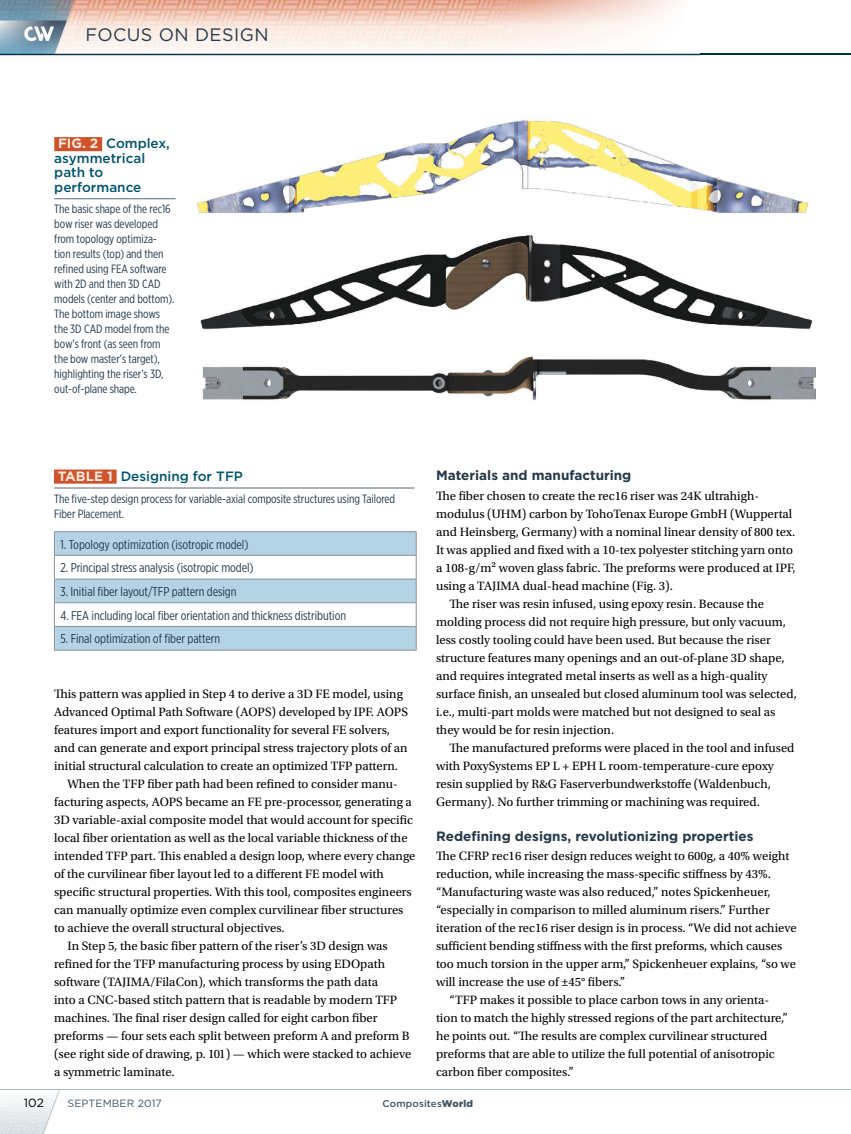
<style>
.page{position:relative;width:851px;height:1134px;background:#fff}
.page>*{position:absolute;margin:0;border:0;box-sizing:border-box;transform-origin:0 0}
.t1{font:18px "Gotham";letter-spacing:.025em;color:#243949}
.t2{font:700 13.5px "Gotham";color:#243949}
.t3{font:500 13.5px/14.4px "Gotham";color:#00536c}
.t4{font:12.75px "Utopia Std";color:#000}
.t5{font:12.75px "Gotham X Narrow";letter-spacing:-.005em;color:#243949}
.t6{font:12px/15px "Gotham X Narrow";letter-spacing:-.005em;color:#243949}
.t7{font:12px "Gotham";color:#000}
.t8{font:10.5px "Gotham";letter-spacing:.01em;color:#3e5464}
.t9{font:500 9.75px "Gotham";letter-spacing:.01em;color:#3e5464}
.s1{font-weight:700;color:#fbeadf}
.s2{font-weight:900}
</style>
<div class="page">
<hr style="left:0;top:53px;width:850px;height:2px;background:#003145">
<img style="left:0;top:1090px;width:60px;height:44px">
<img style="left:0;top:0;width:699px;height:57px">
<img style="left:200px;top:235px;width:613px;height:95px">
<img style="left:196px;top:119px;width:613px;height:96px">
<img style="left:202px;top:356px;width:614px;height:44px">
<hr style="left:0;top:1089px;width:850px;height:1px;background:#a8b8c0">
<svg style="left:24px;top:26px;width:30px;height:15px"></svg>
<div style="left:54px;top:137px;width:48px;height:14px;background:#cf532a"></div>
<hr style="left:54px;top:198px;width:121px;height:1px;background:#526676">
<hr style="left:54px;top:488px;width:360px;height:1px;background:#526676">
<div style="left:54px;top:470px;width:63px;height:14px;background:#cf532a"></div>
<svg style="left:55px;top:532px;width:361px;height:118px;fill:#b4d3e5"></svg>
<hr style="left:54px;top:531px;width:362px;height:1px;background:#8f9295">
<hr style="left:54px;top:555px;width:362px;height:1px;background:#8f9295">
<hr style="left:54px;top:579px;width:362px;height:1px;background:#8f9295">
<hr style="left:54px;top:602px;width:362px;height:1px;background:#8f9295">
<hr style="left:54px;top:626px;width:362px;height:1px;background:#8f9295">
<svg style="left:54px;top:532px;width:1px;height:118px"></svg>
<svg style="left:416px;top:532px;width:1px;height:118px"></svg>
<hr style="left:54px;top:650px;width:362px;height:1px;background:#8f9295">
<p class="t1" style="left:85px;top:26px;width:185px">FOCUS ON DESIGN</p>
<p class="t3" style="left:54px;top:137px;width:117px"><span class="s1">FIG. 2</span> Complex, asymmetrical path to performance</p>
<p class="t6" style="left:54px;top:203px;width:122px">The basic shape of the rec16 bow riser was developed from topology optimiza&shy;tion results (top) and then refined using FEA software with 2D and then 3D CAD models (center and bottom).<br>The bottom image shows the 3D CAD model from the bow’s front (as seen from the bow master’s target), highlighting the riser’s 3D, out-of-plane shape.</p>
<p class="t3" style="left:58px;top:469px;width:187px"><span class="s1">TABLE 1</span> Designing for TFP</p>
<p class="t6" style="left:54px;top:492px;width:343px">The five-step design process for variable-axial composite structures using Tailored<br>Fiber Placement.</p>
<p class="t5" style="left:60px;top:540px;width:189px">1. Topology optimization (isotropic model)</p>
<p class="t5" style="left:60px;top:563px;width:195px">2. Principal stress analysis (isotropic model)</p>
<p class="t5" style="left:60px;top:587px;width:178px">3. Initial fiber layout/TFP pattern design</p>
<p class="t5" style="left:60px;top:611px;width:287px">4. FEA including local fiber orientation and thickness distribution</p>
<p class="t5" style="left:60px;top:634px;width:161px">5. Final optimization of fiber pattern</p>
<p class="t4" style="left:54px;top:689px;width:350px">This pattern was applied in Step 4 to derive a 3D FE model, using</p>
<p class="t4" style="left:54px;top:707px;width:355px">Advanced Optimal Path Software (AOPS) developed by IPF. AOPS</p>
<p class="t4" style="left:54px;top:725px;width:337px">features import and export functionality for several FE solvers,</p>
<p class="t4" style="left:54px;top:743px;width:355px">and can generate and export principal stress trajectory plots of an</p>
<p class="t4" style="left:54px;top:761px;width:345px">initial structural calculation to create an optimized TFP pattern.</p>
<p class="t4" style="left:68px;top:779px;width:332px">When the TFP fiber path had been refined to consider manu-</p>
<p class="t4" style="left:54px;top:797px;width:359px">facturing aspects, AOPS became an FE pre-processor, generating a</p>
<p class="t4" style="left:54px;top:815px;width:360px">3D variable-axial composite model that would account for specific</p>
<p class="t4" style="left:54px;top:833px;width:355px">local fiber orientation as well as the local variable thickness of the</p>
<p class="t4" style="left:54px;top:851px;width:363px">intended TFP part. This enabled a design loop, where every change</p>
<p class="t4" style="left:54px;top:869px;width:331px">of the curvilinear fiber layout led to a different FE model with</p>
<p class="t4" style="left:54px;top:887px;width:359px">specific structural properties. With this tool, composites engineers</p>
<p class="t4" style="left:54px;top:905px;width:351px">can manually optimize even complex curvilinear fiber structures</p>
<p class="t4" style="left:54px;top:923px;width:232px">to achieve the overall structural objectives.</p>
<p class="t4" style="left:68px;top:941px;width:322px">In Step 5, the basic fiber pattern of the riser’s 3D design was</p>
<p class="t4" style="left:54px;top:959px;width:332px">refined for the TFP manufacturing process by using EDOpath</p>
<p class="t4" style="left:54px;top:977px;width:325px">software (TAJIMA/FilaCon), which transforms the path data</p>
<p class="t4" style="left:54px;top:995px;width:345px">into a CNC-based stitch pattern that is readable by modern TFP</p>
<p class="t4" style="left:54px;top:1013px;width:325px">machines. The final riser design called for eight carbon fiber</p>
<p class="t4" style="left:54px;top:1031px;width:357px">preforms — four sets each split between preform A and preform B</p>
<p class="t4" style="left:54px;top:1049px;width:359px">(see right side of drawing, p. 101) — which were stacked to achieve</p>
<p class="t4" style="left:54px;top:1067px;width:122px">a symmetric laminate.</p>
<p class="t2" style="left:436px;top:470px;width:197px">Materials and manufacturing</p>
<p class="t4" style="left:436px;top:491px;width:324px">The fiber chosen to create the rec16 riser was 24K ultrahigh-</p>
<p class="t4" style="left:436px;top:509px;width:358px">modulus (UHM) carbon by TohoTenax Europe GmbH (Wuppertal</p>
<p class="t4" style="left:436px;top:527px;width:361px">and Heinsberg, Germany) with a nominal linear density of 800 tex.</p>
<p class="t4" style="left:436px;top:545px;width:358px">It was applied and fixed with a 10-tex polyester stitching yarn onto</p>
<p class="t4" style="left:436px;top:563px;width:361px">a 108-g/m² woven glass fabric. The preforms were produced at IPF,</p>
<p class="t4" style="left:436px;top:581px;width:238px">using a TAJIMA dual-head machine (Fig. 3).</p>
<p class="t4" style="left:449px;top:599px;width:316px">The riser was resin infused, using epoxy resin. Because the</p>
<p class="t4" style="left:436px;top:617px;width:351px">molding process did not require high pressure, but only vacuum,</p>
<p class="t4" style="left:436px;top:635px;width:336px">less costly tooling could have been used. But because the riser</p>
<p class="t4" style="left:436px;top:653px;width:350px">structure features many openings and an out-of-plane 3D shape,</p>
<p class="t4" style="left:436px;top:671px;width:333px">and requires integrated metal inserts as well as a high-quality</p>
<p class="t4" style="left:436px;top:689px;width:362px">surface finish, an unsealed but closed aluminum tool was selected,</p>
<p class="t4" style="left:436px;top:707px;width:341px">i.e., multi-part molds were matched but not designed to seal as</p>
<p class="t4" style="left:436px;top:725px;width:180px">they would be for resin injection.</p>
<p class="t4" style="left:449px;top:743px;width:346px">The manufactured preforms were placed in the tool and infused</p>
<p class="t4" style="left:436px;top:761px;width:339px">with PoxySystems EP L + EPH L room-temperature-cure epoxy</p>
<p class="t4" style="left:436px;top:779px;width:336px">resin supplied by R&amp;G Faserverbundwerkstoffe (Waldenbuch,</p>
<p class="t4" style="left:436px;top:797px;width:325px">Germany). No further trimming or machining was required.</p>
<p class="t2" style="left:436px;top:832px;width:319px">Redefining designs, revolutionizing properties</p>
<p class="t4" style="left:436px;top:851px;width:355px">The CFRP rec16 riser design reduces weight to 600g, a 40% weight</p>
<p class="t4" style="left:436px;top:869px;width:336px">reduction, while increasing the mass-specific stiffness by 43%.</p>
<p class="t4" style="left:436px;top:887px;width:336px">“Manufacturing waste was also reduced,” notes Spickenheuer,</p>
<p class="t4" style="left:436px;top:905px;width:335px">“especially in comparison to milled aluminum risers.” Further</p>
<p class="t4" style="left:436px;top:923px;width:362px">iteration of the rec16 riser design is in process. “We did not achieve</p>
<p class="t4" style="left:436px;top:941px;width:348px">sufficient bending stiffness with the first preforms, which causes</p>
<p class="t4" style="left:436px;top:959px;width:361px">too much torsion in the upper arm,” Spickenheuer explains, “so we</p>
<p class="t4" style="left:436px;top:977px;width:190px">will increase the use of ±45° fibers.”</p>
<p class="t4" style="left:449px;top:995px;width:321px">“TFP makes it possible to place carbon tows in any orienta-</p>
<p class="t4" style="left:436px;top:1013px;width:353px">tion to match the highly stressed regions of the part architecture,”</p>
<p class="t4" style="left:436px;top:1031px;width:333px">he points out. “The results are complex curvilinear structured</p>
<p class="t4" style="left:436px;top:1049px;width:340px">preforms that are able to utilize the full potential of anisotropic</p>
<p class="t4" style="left:436px;top:1067px;width:139px">carbon fiber composites.”</p>
<p class="t7" style="left:24px;top:1097px;width:22px">102</p>
<p class="t8" style="left:67px;top:1099px;width:96px">SEPTEMBER 2017</p>
<p class="t9" style="left:382px;top:1099px;width:92px">Composites<span class="s2">World</span></p>
</div>
